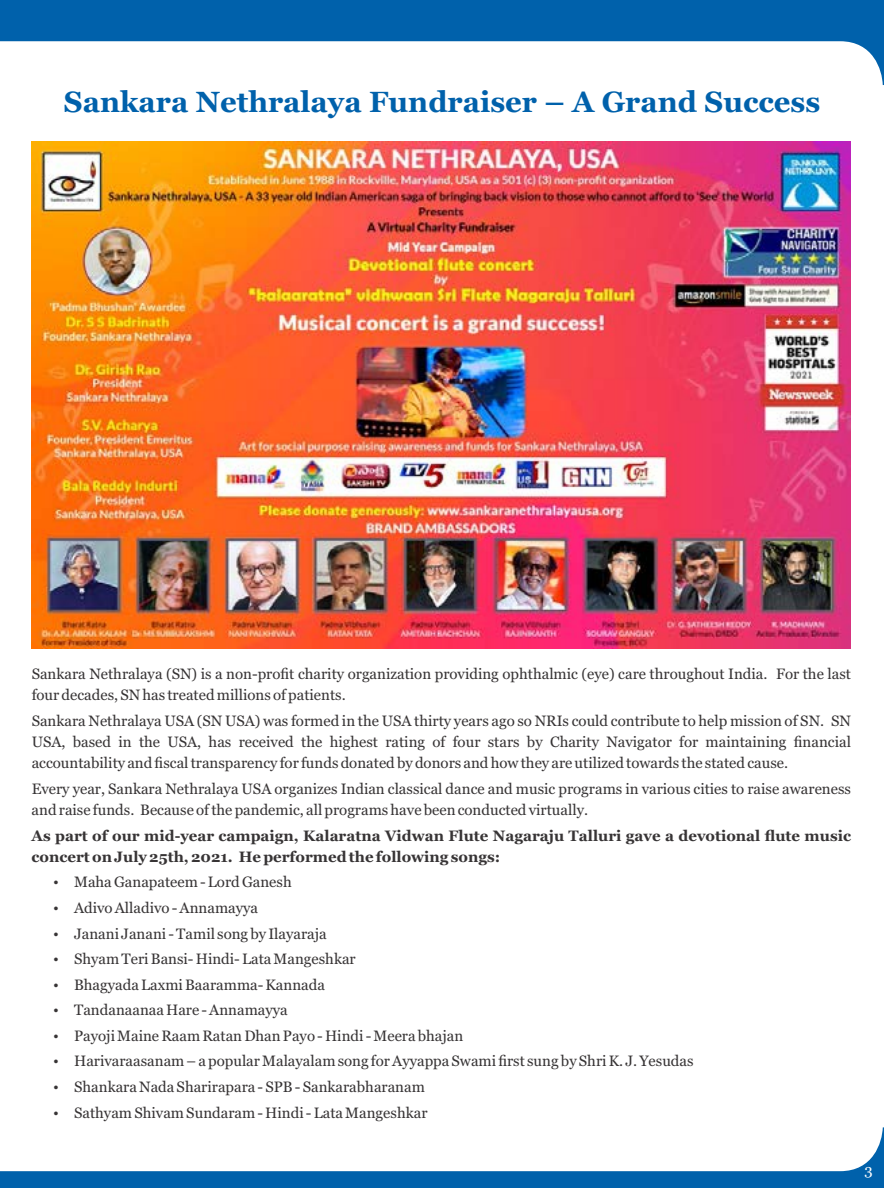
<style>
.page{position:relative;width:884px;height:1188px;background:#fff}
.page>*{position:absolute;margin:0;border:0;box-sizing:border-box;transform-origin:0 0}
.t1{font:700 29.1px "Georgia";color:#0061ab}
.t2{font:15px/25.5px "Georgia";color:#373435}
.t3{font:700 15px/21.3px "Georgia";color:#373435}
.t4{font:15px "Georgia";color:#fff}
</style>
<div class="page">
<svg style="left:0;top:0;width:884px;height:85px"></svg>
<svg style="left:0;top:1127px;width:884px;height:61px"></svg>
<img style="left:31px;top:142px;width:819px;height:507px">
<h1 class="t1" style="left:64px;top:90px;width:758px">Sankara Nethralaya Fundraiser – A Grand Success</h1>
<p class="t2" style="left:32px;top:664px;width:820px;line-height:21.3px">Sankara Nethralaya (SN) is a non-profit charity organization providing ophthalmic (eye) care throughout India. For the last four decades, SN has treated millions of patients.</p>
<p class="t2" style="left:32px;top:711px;width:820px;line-height:21.3px;text-align:justify">Sankara Nethralaya USA (SN USA) was formed in the USA thirty years ago so NRIs could contribute to help mission of SN. SN USA, based in the USA, has received the highest rating of four stars by Charity Navigator for maintaining financial accountability and fiscal transparency for funds donated by donors and how they are utilized towards the stated cause.</p>
<p class="t2" style="left:32px;top:779px;width:820px;line-height:21.3px">Every year, Sankara Nethralaya USA organizes Indian classical dance and music programs in various cities to raise awareness and raise funds. Because of the pandemic, all programs have been conducted virtually.</p>
<p class="t3" style="left:32px;top:826px;width:820px">As part of our mid-year campaign, Kalaratna Vidwan Flute Nagaraju Talluri gave a devotional flute music concert on July 25th, 2021. He performed the following songs:</p>
<p class="t2" style="left:74px;top:871px;width:621px">Maha Ganapateem - Lord Ganesh<br>Adivo Alladivo - Annamayya<br>Janani Janani - Tamil song by Ilayaraja<br>Shyam Teri Bansi- Hindi- Lata Mangeshkar<br>Bhagyada Laxmi Baaramma- Kannada<br>Tandanaanaa Hare - Annamayya<br>Payoji Maine Raam Ratan Dhan Payo - Hindi - Meera bhajan<br>Harivaraasanam – a popular Malayalam song for Ayyappa Swami first sung by Shri K. J. Yesudas Shankara Nada Sharirapara - SPB - Sankarabharanam<br>Sathyam Shivam Sundaram - Hindi - Lata Mangeshkar</p>
<p class="t4" style="left:864px;top:1164px;width:10px">3</p>
</div>
